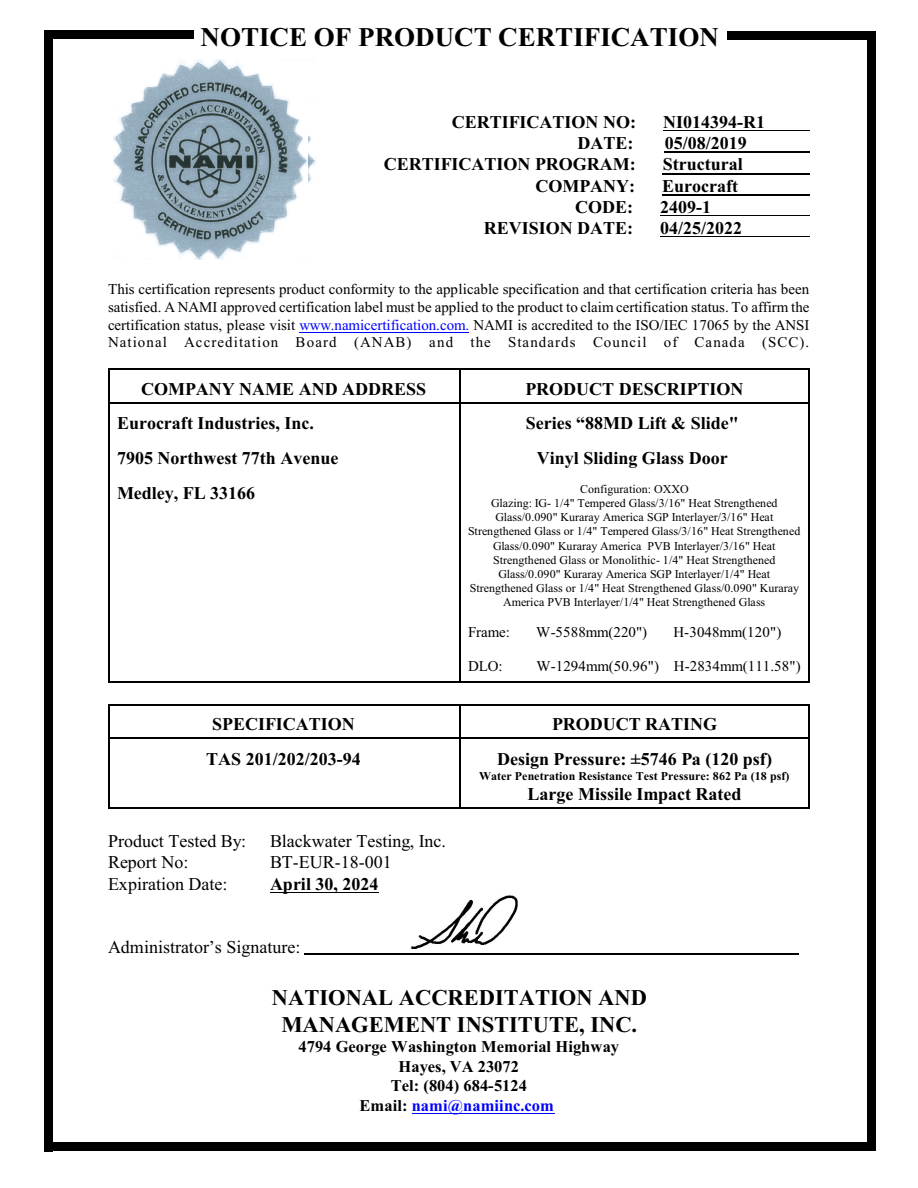
<style>
.page{position:relative;width:918px;height:1188px;background:#fff}
.page>*{position:absolute;margin:0;border:0;box-sizing:border-box;transform-origin:0 0}
.t1{font:700 27px "Times New Roman";color:#000}
.t2{font:700 22.5px/26.2px "Times New Roman";color:#000;text-align:center}
.t3{font:700 18px "Times New Roman";color:#000}
.t4{font:18px "Times New Roman";color:#000}
.t5{font:700 16.5px/19.5px "Times New Roman";color:#000;text-align:center}
.t6{font:15px/17.7px "Times New Roman";letter-spacing:.065em;color:#000;text-align:justify}
.t7{font:15px "Times New Roman";letter-spacing:.005em;color:#000}
.t8{font:12px/14.2px "Times New Roman";color:#000;text-align:center}
.t9{font:700 12px "Times New Roman";color:#000}
.s1{color:#00f}
</style>
<div class="page">
<hr style="left:108px;top:369px;width:351px;height:1px;background:#000">
<hr style="left:108px;top:370px;width:1px;height:33px;background:#000">
<hr style="left:108px;top:402px;width:351px;height:1px;background:#000">
<hr style="left:809px;top:369px;width:1px;height:34px;background:#000">
<hr style="left:459px;top:369px;width:351px;height:1px;background:#000">
<hr style="left:459px;top:370px;width:1px;height:33px;background:#000">
<hr style="left:459px;top:402px;width:349px;height:1px;background:#000">
<hr style="left:108px;top:403px;width:1px;height:35px;background:#000">
<hr style="left:809px;top:403px;width:1px;height:35px;background:#000">
<hr style="left:459px;top:403px;width:1px;height:35px;background:#000">
<hr style="left:108px;top:438px;width:1px;height:34px;background:#000">
<hr style="left:809px;top:438px;width:1px;height:34px;background:#000">
<hr style="left:459px;top:438px;width:1px;height:34px;background:#000">
<hr style="left:108px;top:472px;width:1px;height:142px;background:#000">
<hr style="left:809px;top:472px;width:1px;height:142px;background:#000">
<hr style="left:459px;top:472px;width:1px;height:142px;background:#000">
<hr style="left:108px;top:614px;width:1px;height:34px;background:#000">
<hr style="left:809px;top:614px;width:1px;height:34px;background:#000">
<hr style="left:459px;top:614px;width:1px;height:34px;background:#000">
<hr style="left:108px;top:681px;width:351px;height:2px;background:#000">
<hr style="left:108px;top:648px;width:1px;height:33px;background:#000">
<hr style="left:809px;top:648px;width:1px;height:35px;background:#000">
<hr style="left:459px;top:681px;width:351px;height:2px;background:#000">
<hr style="left:459px;top:648px;width:1px;height:33px;background:#000">
<hr style="left:108px;top:704px;width:351px;height:1px;background:#000">
<hr style="left:108px;top:706px;width:1px;height:33px;background:#000">
<hr style="left:108px;top:737px;width:351px;height:2px;background:#000">
<hr style="left:809px;top:704px;width:1px;height:35px;background:#000">
<hr style="left:459px;top:704px;width:351px;height:1px;background:#000">
<hr style="left:459px;top:706px;width:1px;height:33px;background:#000">
<hr style="left:459px;top:737px;width:349px;height:2px;background:#000">
<hr style="left:108px;top:807px;width:351px;height:2px;background:#000">
<hr style="left:108px;top:739px;width:1px;height:68px;background:#000">
<hr style="left:809px;top:739px;width:1px;height:70px;background:#000">
<hr style="left:459px;top:807px;width:351px;height:2px;background:#000">
<hr style="left:459px;top:739px;width:1px;height:68px;background:#000">
<hr style="left:663px;top:130px;width:147px;height:1px;background:#000">
<hr style="left:665px;top:152px;width:145px;height:1px;background:#000">
<hr style="left:663px;top:173px;width:147px;height:1px;background:#000">
<hr style="left:662px;top:194px;width:148px;height:1px;background:#000">
<hr style="left:660px;top:215px;width:150px;height:1px;background:#000">
<hr style="left:660px;top:236px;width:150px;height:1px;background:#000">
<hr style="left:300px;top:332px;width:169px;height:1px;background:#00f">
<hr style="left:270px;top:892px;width:109px;height:1px;background:#000">
<hr style="left:412px;top:1113px;width:142px;height:1px;background:#00f">
<div style="left:867px;top:32px;width:8px;height:1119px;background:#000"></div>
<div style="left:728px;top:32px;width:147px;height:8px;background:#000"></div>
<div style="left:44px;top:31px;width:9px;height:1120px;background:#000"></div>
<div style="left:44px;top:30px;width:150px;height:9px;background:#000"></div>
<hr style="left:304px;top:953px;width:495px;height:2px;background:#000">
<div style="left:44px;top:1142px;width:831px;height:9px;background:#000"></div>
<img style="left:114px;top:60px;width:193px;height:199px">
<img style="left:411px;top:895px;width:107px;height:54px">
<h1 class="t1" style="left:201px;top:28px;width:520px">NOTICE OF PRODUCT CERTIFICATION</h1>
<h3 class="t3" style="left:452px;top:116px;width:186px">CERTIFICATION NO:</h3>
<h3 class="t3" style="left:663px;top:116px;width:103px">NI014394-R1</h3>
<h3 class="t3" style="left:577px;top:137px;width:57px">DATE:</h3>
<h3 class="t3" style="left:665px;top:137px;width:84px">05/08/2019</h3>
<h3 class="t3" style="left:384px;top:158px;width:254px">CERTIFICATION PROGRAM:</h3>
<h3 class="t3" style="left:663px;top:158px;width:81px">Structural</h3>
<h3 class="t3" style="left:536px;top:179px;width:101px">COMPANY:</h3>
<h3 class="t3" style="left:662px;top:179px;width:77px">Eurocraft</h3>
<h3 class="t3" style="left:575px;top:201px;width:59px">CODE:</h3>
<h3 class="t3" style="left:660px;top:201px;width:52px">2409-1</h3>
<h3 class="t3" style="left:484px;top:222px;width:151px">REVISION DATE:</h3>
<h3 class="t3" style="left:660px;top:222px;width:84px">04/25/2022</h3>
<p class="t6" style="left:108px;top:282px;width:703px">This certification represents product conformity to the applicable specification and that certification criteria has been satisfied. A NAMI approved certification label must be applied to the product to claim certification status. To affirm the certification status, please visit <span class="s1">www.namicertification.com.</span> NAMI is accredited to the ISO/IEC 17065 by the ANSI National Accreditation Board (ANAB) and the Standards Council of Canada (SCC).</p>
<h3 class="t3" style="left:141px;top:383px;width:287px">COMPANY NAME AND ADDRESS</h3>
<h3 class="t3" style="left:525px;top:383px;width:220px">PRODUCT DESCRIPTION</h3>
<h3 class="t3" style="left:117px;top:417px;width:199px">Eurocraft Industries, Inc.</h3>
<h3 class="t3" style="left:526px;top:417px;width:214px">Series “88MD Lift &amp; Slide"</h3>
<h3 class="t3" style="left:117px;top:452px;width:223px">7905 Northwest 77th Avenue</h3>
<h3 class="t3" style="left:537px;top:452px;width:192px">Vinyl Sliding Glass Door</h3>
<h3 class="t3" style="left:117px;top:486px;width:140px">Medley, FL 33166</h3>
<p class="t8" style="left:468px;top:483px;width:334px">Configuration: OXXO<br>Glazing: IG- 1/4" Tempered Glass/3/16" Heat Strengthened Glass/0.090" Kuraray America SGP Interlayer/3/16" Heat Strengthened Glass or 1/4" Tempered Glass/3/16" Heat Strengthened Glass/0.090" Kuraray America PVB Interlayer/3/16" Heat Strengthened Glass or Monolithic- 1/4" Heat Strengthened Glass/0.090" Kuraray America SGP Interlayer/1/4" Heat Strengthened Glass or 1/4" Heat Strengthened Glass/0.090" Kuraray America PVB Interlayer/1/4" Heat Strengthened Glass</p>
<p class="t6" style="left:468px;top:624px;width:44px">Frame:</p>
<p class="t7" style="left:536px;top:626px;width:113px">W-5588mm(220")</p>
<p class="t7" style="left:673px;top:626px;width:109px">H-3048mm(120")</p>
<p class="t6" style="left:468px;top:659px;width:36px">DLO:</p>
<p class="t7" style="left:536px;top:661px;width:266px">W-1294mm(50.96") H-2834mm(111.58")</p>
<h3 class="t3" style="left:212px;top:718px;width:144px">SPECIFICATION</h3>
<h3 class="t3" style="left:552px;top:718px;width:167px">PRODUCT RATING</h3>
<h3 class="t3" style="left:206px;top:753px;width:156px">TAS 201/202/203-94</h3>
<h3 class="t3" style="left:497px;top:753px;width:276px">Design Pressure: ±5746 Pa (120 psf)</h3>
<p class="t9" style="left:479px;top:772px;width:312px">Water Penetration Resistance Test Pressure: 862 Pa (18 psf)</p>
<h3 class="t3" style="left:528px;top:788px;width:216px">Large Missile Impact Rated</h3>
<h3 class="t4" style="left:108px;top:834px;width:140px">Product Tested By:</h3>
<h3 class="t4" style="left:270px;top:834px;width:177px">Blackwater Testing, Inc.</h3>
<h3 class="t4" style="left:108px;top:855px;width:82px">Report No:</h3>
<h3 class="t4" style="left:270px;top:855px;width:123px">BT-EUR-18-001</h3>
<h3 class="t4" style="left:108px;top:877px;width:121px">Expiration Date:</h3>
<h3 class="t3" style="left:270px;top:877px;width:110px">April 30, 2024</h3>
<h3 class="t4" style="left:108px;top:941px;width:194px">Administrator’s Signature:</h3>
<h2 class="t2" style="left:272px;top:987px;width:376px">NATIONAL ACCREDITATION AND<br>MANAGEMENT INSTITUTE, INC.</h2>
<h3 class="t5" style="left:299px;top:1039px;width:322px">4794 George Washington Memorial Highway<br>Hayes, VA 23072<br>Tel: (804) 684-5124<br>Email: <span class="s1">nami@namiinc.com</span></h3>
</div>
